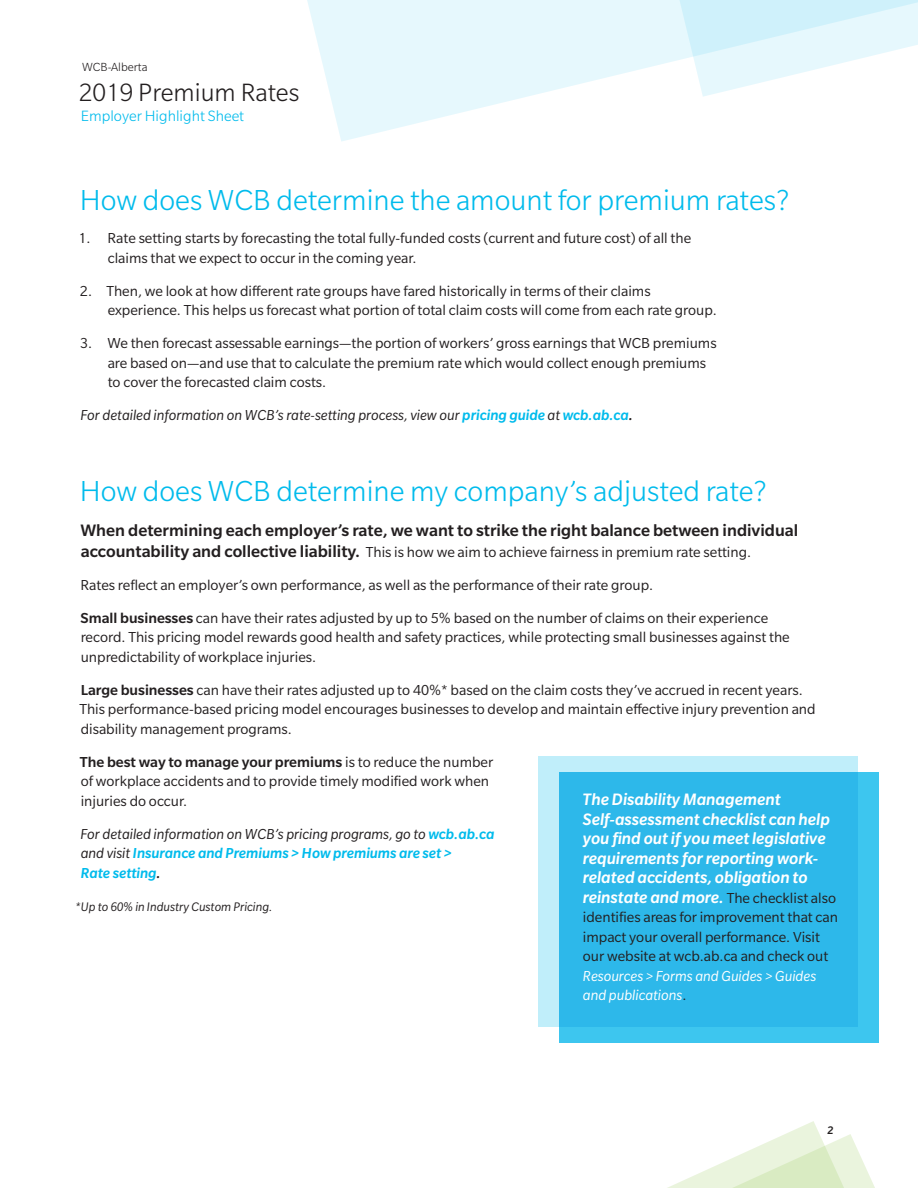
<style>
.page{position:relative;width:918px;height:1188px;background:#fff}
.page>*{position:absolute;margin:0;border:0;box-sizing:border-box;transform-origin:0 0}
.t1{font:300 31.5px "Slate Std";color:#00bbec}
.t2{font:300 27.3px "Slate Std";color:#231f20}
.t3{font:italic 500 18px/19.5px "Slate Std";color:#fff}
.t4{font:500 18px "Slate Std";color:#231f20}
.t5{font:300 16.2px "Slate Std";color:#00bbec}
.t6{font:15.75px/19.5px "Slate Std";color:#231f20}
.t7{font:italic 500 15.75px/19.5px "Slate Std";color:#00bbec}
.t8{font:italic 15.75px "Slate Std";color:#231f20}
.t9{font:italic 15.75px/19.5px "Slate Std";color:#fff}
.t10{font:italic 13.5px "Slate Std";color:#231f20}
.t11{font:300 12.75px "Slate Std";color:#231f20}
.t12{font:italic 500 12px "Slate Std";color:#231f20}
.s1{font-weight:500;color:#00bbec}
.s2{font-weight:500}
.s3{font-weight:500;font-size:18px}
.s4{font-weight:400;color:#231f20}
.s5{color:#231f20}
.s6{font-weight:400;font-style:normal;font-size:15.75px;color:#231f20}
.s7{font-style:normal;color:#231f20}
</style>
<div class="page">
<svg style="left:667px;top:1121px;width:208px;height:67px"></svg>
<svg style="left:307px;top:0;width:361px;height:141px;fill:#e6f8fd"></svg>
<svg style="left:668px;top:0;width:250px;height:97px"></svg>
<div style="left:538px;top:756px;width:320px;height:271px;background:#c0eefa"></div>
<div style="left:559px;top:772px;width:320px;height:271px;background:linear-gradient(to right,#2cb7ea,#31bceb)"></div>
<p class="t11" style="left:82px;top:61px;width:67px">WCB-Alberta</p>
<h2 class="t2" style="left:79px;top:79px;width:222px">2019 Premium Rates</h2>
<p class="t5" style="left:81px;top:107px;width:165px">Employer Highlight Sheet</p>
<h1 class="t1" style="left:80px;top:184px;width:711px">How does WCB determine the amount for premium rates?</h1>
<p class="t6" style="left:108px;top:228px;width:585px;text-indent:-29px">1. Rate setting starts by forecasting the total fully-funded costs (current and future cost) of all the claims that we expect to occur in the coming year.</p>
<p class="t6" style="left:108px;top:281px;width:611px;text-indent:-28px">2. Then, we look at how different rate groups have fared historically in terms of their claims experience. This helps us forecast what portion of total claim costs will come from each rate group.</p>
<p class="t6" style="left:108px;top:333px;width:611px;text-indent:-28px">3. We then forecast assessable earnings—the portion of workers’ gross earnings that WCB premiums are based on—and use that to calculate the premium rate which would collect enough premiums to cover the forecasted claim costs.</p>
<p class="t8" style="left:81px;top:407px;width:554px">For detailed information on WCB’s rate-setting process, view our <span class="s1">pricing guide</span> at <span class="s1">wcb.ab.ca</span><span class="s2">.</span></p>
<h1 class="t1" style="left:80px;top:475px;width:689px">How does WCB determine my company’s adjusted rate?</h1>
<p class="t4" style="left:80px;top:520px;width:719px">When determining each employer’s rate, we want to strike the right balance between individual</p>
<p class="t6" style="left:81px;top:535px;width:689px;line-height:33px"><span class="s3">accountability and collective liability.</span> This is how we aim to achieve fairness in premium rate setting.<br>Rates reflect an employer’s own performance, as well as the performance of their rate group.<br><span class="s2">Small businesses</span> can have their rates adjusted by up to 5% based on the number of claims on their experience</p>
<p class="t6" style="left:81px;top:627px;width:711px">record. This pricing model rewards good health and safety practices, while protecting small businesses against the unpredictability of workplace injuries.</p>
<p class="t6" style="left:79px;top:680px;width:738px"><span class="s2">Large businesses</span> can have their rates adjusted up to 40%* based on the claim costs they’ve accrued in recent years.<br>This performance-based pricing model encourages businesses to develop and maintain effective injury prevention and disability management programs.</p>
<p class="t6" style="left:80px;top:752px;width:415px"><span class="s2">The best way to manage your premiums</span> is to reduce the number of workplace accidents and to provide timely modified work when injuries do occur.</p>
<p class="t7" style="left:81px;top:824px;width:415px"><span class="s4">For detailed information on WCB’s pricing programs, go to</span> wcb.ab.ca <span class="s4">and visit</span> Insurance and Premiums &gt; How premiums are set &gt;<br>Rate setting<span class="s5">.</span></p>
<p class="t10" style="left:76px;top:899px;width:198px">*Up to 60% in Industry Custom Pricing.</p>
<p class="t3" style="left:583px;top:790px;width:255px">The Disability Management Self-assessment checklist can help you find out if you meet legislative requirements for reporting work&shy;related accidents, obligation to reinstate and more. <span class="s6">The checklist also</span></p>
<p class="t6" style="left:583px;top:908px;width:257px">identifies areas for improvement that can impact your overall performance. Visit our website at wcb.ab.ca and check out</p>
<p class="t9" style="left:583px;top:966px;width:235px">Resources &gt; Forms and Guides &gt; Guides and publications<span class="s7">.</span></p>
<p class="t12" style="left:828px;top:1124px;width:8px">2</p>
</div>
